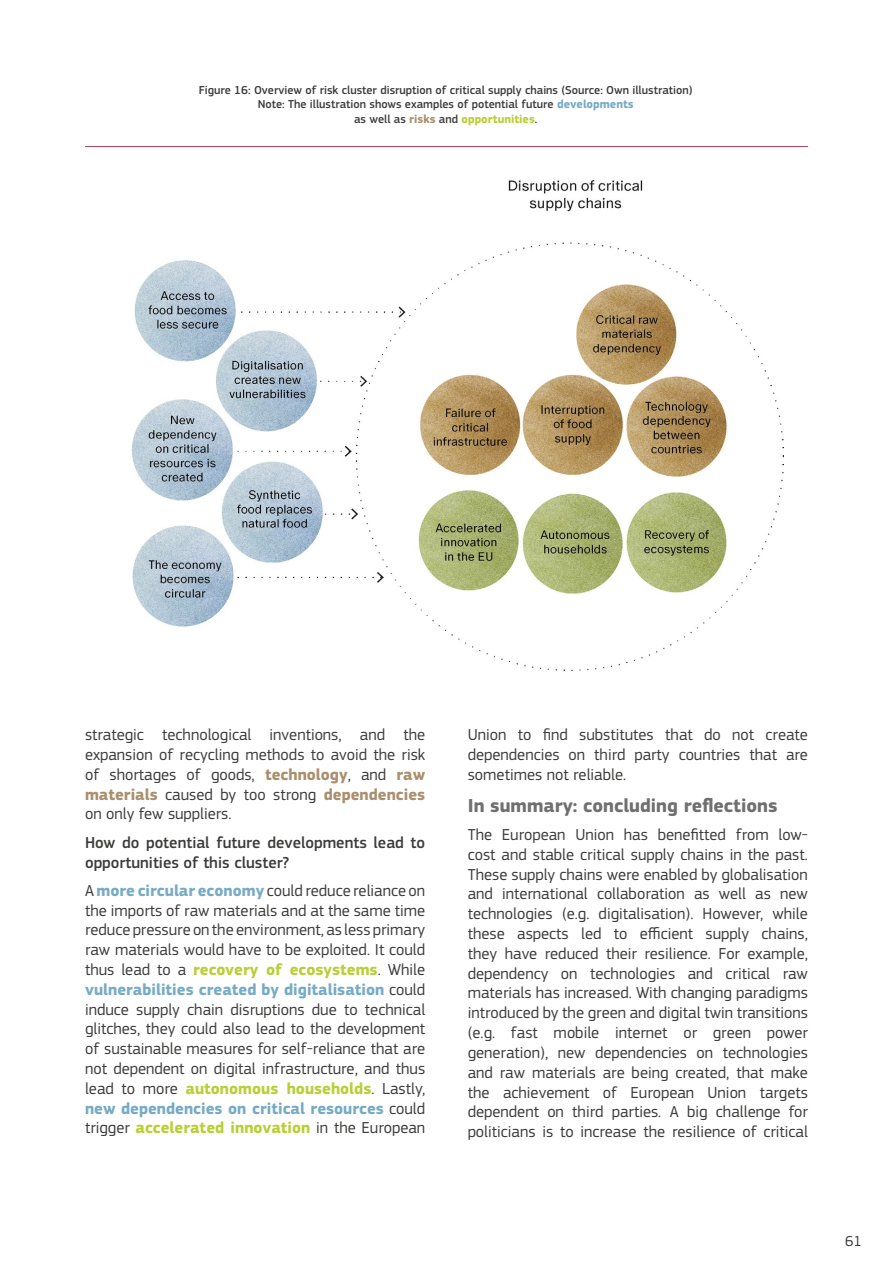
<style>
.page{position:relative;width:893px;height:1263px;background:#fff}
.page>*{position:absolute;margin:0;border:0;box-sizing:border-box;transform-origin:0 0}
.t1{font:700 19.5px "EC Square Sans Pro";color:#706f6f}
.t2{font:16.5px/19.8px "EC Square Sans Pro";color:#3c3c3b;text-align:justify}
.t3{font:500 16.5px/19.8px "EC Square Sans Pro";color:#3c3c3b}
.t4{font:15px "EC Square Sans Pro";color:#3c3c3b}
.t5{font:500 12px/14.4px "EC Square Sans Pro";color:#3c3c3b;text-align:center}
.s1{font-weight:700;color:#77abc5}
.s2{font-weight:700;color:#aa8f6d}
.s3{font-weight:700;color:#b9cf35}
</style>
<div class="page">
<img style="left:132px;top:180px;width:652px;height:491px">
<hr style="left:85px;top:146px;width:723px;height:1px;background:#ad4553">
<p class="t5" style="left:199px;top:83px;width:495px">Figure 16: Overview of risk cluster disruption of critical supply chains (Source: Own illustration)<br>Note: The illustration shows examples of potential future <span class="s1">developments<br></span>as well as <span class="s2">risks</span> and <span class="s3">opportunities</span>.</p>
<p class="t2" style="left:85px;top:725px;width:342px">strategic technological inventions, and the expansion of recycling methods to avoid the risk of shortages of goods, <span class="s2">technology</span>, and <span class="s2">raw materials</span> caused by too strong <span class="s2">dependencies </span>on only few suppliers.</p>
<p class="t3" style="left:85px;top:833px;width:342px">How do potential future developments lead to opportunities of this cluster?</p>
<p class="t2" style="left:85px;top:881px;width:342px">A <span class="s1">more circular economy</span> could reduce reliance on the imports of raw materials and at the same time reduce pressure on the environment, as less primary raw materials would have to be exploited. It could thus lead to a <span class="s3">recovery of ecosystems</span>. While <span class="s1">vulnerabilities created by digitalisation</span> could induce supply chain disruptions due to technical glitches, they could also lead to the development of sustainable measures for self-reliance that are not dependent on digital infrastructure, and thus lead to more <span class="s3">autonomous households</span>. Lastly, <span class="s1">new dependencies on critical resources</span> could trigger <span class="s3">accelerated innovation</span> in the European</p>
<p class="t2" style="left:468px;top:725px;width:342px">Union to find substitutes that do not create dependencies on third party countries that are sometimes not reliable.</p>
<p class="t1" style="left:468px;top:794px;width:311px">In summary: concluding reflections</p>
<p class="t2" style="left:468px;top:825px;width:342px">The European Union has benefitted from low&shy;cost and stable critical supply chains in the past.<br>These supply chains were enabled by globalisation and international collaboration as well as new technologies (e.g. digitalisation). However, while these aspects led to efficient supply chains, they have reduced their resilience. For example, dependency on technologies and critical raw materials has increased. With changing paradigms introduced by the green and digital twin transitions (e.g. fast mobile internet or green power generation), new dependencies on technologies and raw materials are being created, that make the achievement of European Union targets dependent on third parties. A big challenge for politicians is to increase the resilience of critical</p>
<p class="t4" style="left:845px;top:1232px;width:18px">61</p>
</div>
